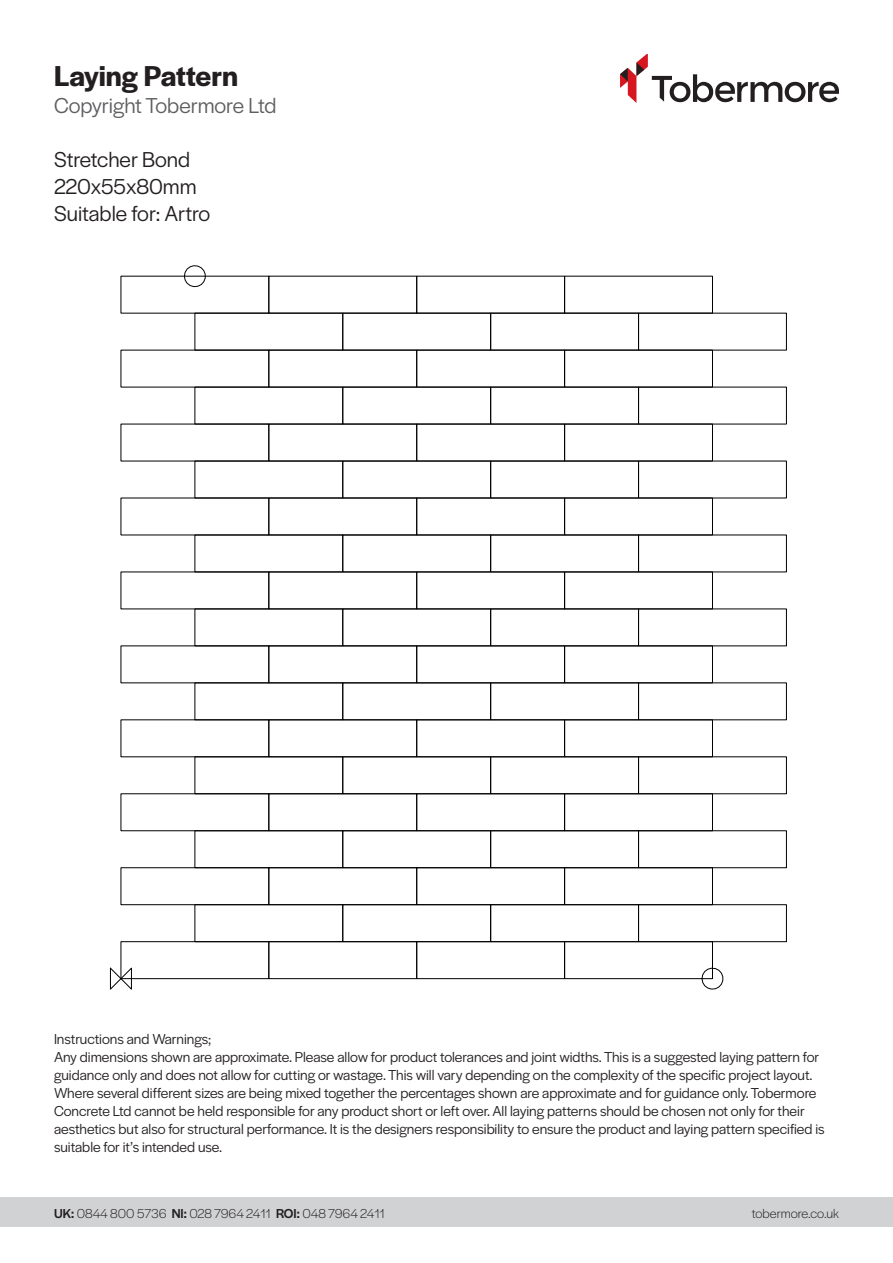
<style>
.page{position:relative;width:893px;height:1263px;background:#fff}
.page>*{position:absolute;margin:0;border:0;box-sizing:border-box;transform-origin:0 0}
.t1{font:600 30px "Halyard Display";letter-spacing:-.005em;color:#231f20}
.t2{font:22.5px/27px "Halyard Display";color:#231f20}
.t3{font:22.5px "Halyard Display";letter-spacing:-.005em;color:#5f5f62}
.t4{font:15px/18px "Halyard Display";color:#231f20}
.t5{font:300 13.5px "Halyard Display";letter-spacing:-.005em;color:#231f20}
.s1{font-weight:500}
</style>
<div class="page">
<svg style="left:620px;top:54px;width:219px;height:49px"></svg>
<div style="left:0;top:1197px;width:893px;height:30px;background:#d1d2d4"></div>
<div style="left:121px;top:942px;width:148px;height:37px;border:1px solid #000"></div>
<div style="left:269px;top:942px;width:148px;height:37px;border:1px solid #000"></div>
<div style="left:417px;top:942px;width:148px;height:37px;border:1px solid #000"></div>
<div style="left:565px;top:942px;width:147px;height:37px;border:1px solid #000"></div>
<div style="left:195px;top:905px;width:148px;height:37px;border:1px solid #000"></div>
<div style="left:343px;top:905px;width:148px;height:37px;border:1px solid #000"></div>
<div style="left:491px;top:905px;width:148px;height:37px;border:1px solid #000"></div>
<div style="left:638px;top:905px;width:148px;height:37px;border:1px solid #000"></div>
<div style="left:121px;top:868px;width:148px;height:37px;border:1px solid #000"></div>
<div style="left:269px;top:868px;width:148px;height:37px;border:1px solid #000"></div>
<div style="left:417px;top:868px;width:148px;height:37px;border:1px solid #000"></div>
<div style="left:565px;top:868px;width:147px;height:37px;border:1px solid #000"></div>
<div style="left:195px;top:831px;width:148px;height:37px;border:1px solid #000"></div>
<div style="left:343px;top:831px;width:148px;height:37px;border:1px solid #000"></div>
<div style="left:491px;top:831px;width:148px;height:37px;border:1px solid #000"></div>
<div style="left:638px;top:831px;width:148px;height:37px;border:1px solid #000"></div>
<div style="left:121px;top:794px;width:148px;height:37px;border:1px solid #000"></div>
<div style="left:269px;top:794px;width:148px;height:37px;border:1px solid #000"></div>
<div style="left:417px;top:794px;width:148px;height:37px;border:1px solid #000"></div>
<div style="left:565px;top:794px;width:147px;height:37px;border:1px solid #000"></div>
<div style="left:195px;top:757px;width:148px;height:37px;border:1px solid #000"></div>
<div style="left:343px;top:757px;width:148px;height:37px;border:1px solid #000"></div>
<div style="left:491px;top:757px;width:148px;height:37px;border:1px solid #000"></div>
<div style="left:638px;top:757px;width:148px;height:37px;border:1px solid #000"></div>
<div style="left:121px;top:720px;width:148px;height:37px;border:1px solid #000"></div>
<div style="left:269px;top:720px;width:148px;height:37px;border:1px solid #000"></div>
<div style="left:417px;top:720px;width:148px;height:37px;border:1px solid #000"></div>
<div style="left:565px;top:720px;width:147px;height:37px;border:1px solid #000"></div>
<div style="left:195px;top:683px;width:148px;height:37px;border:1px solid #000"></div>
<div style="left:343px;top:683px;width:148px;height:37px;border:1px solid #000"></div>
<div style="left:491px;top:683px;width:148px;height:37px;border:1px solid #000"></div>
<div style="left:638px;top:683px;width:148px;height:37px;border:1px solid #000"></div>
<div style="left:121px;top:646px;width:148px;height:37px;border:1px solid #000"></div>
<div style="left:269px;top:646px;width:148px;height:37px;border:1px solid #000"></div>
<div style="left:417px;top:646px;width:148px;height:37px;border:1px solid #000"></div>
<div style="left:565px;top:646px;width:147px;height:37px;border:1px solid #000"></div>
<div style="left:195px;top:609px;width:148px;height:37px;border:1px solid #000"></div>
<div style="left:343px;top:609px;width:148px;height:37px;border:1px solid #000"></div>
<div style="left:491px;top:609px;width:148px;height:37px;border:1px solid #000"></div>
<div style="left:638px;top:609px;width:148px;height:37px;border:1px solid #000"></div>
<div style="left:121px;top:572px;width:148px;height:37px;border:1px solid #000"></div>
<div style="left:269px;top:572px;width:148px;height:37px;border:1px solid #000"></div>
<div style="left:417px;top:572px;width:148px;height:37px;border:1px solid #000"></div>
<div style="left:565px;top:572px;width:147px;height:37px;border:1px solid #000"></div>
<div style="left:195px;top:535px;width:148px;height:37px;border:1px solid #000"></div>
<div style="left:343px;top:535px;width:148px;height:37px;border:1px solid #000"></div>
<div style="left:491px;top:535px;width:148px;height:37px;border:1px solid #000"></div>
<div style="left:638px;top:535px;width:148px;height:37px;border:1px solid #000"></div>
<div style="left:121px;top:498px;width:148px;height:37px;border:1px solid #000"></div>
<div style="left:269px;top:498px;width:148px;height:37px;border:1px solid #000"></div>
<div style="left:417px;top:498px;width:148px;height:37px;border:1px solid #000"></div>
<div style="left:565px;top:498px;width:147px;height:37px;border:1px solid #000"></div>
<div style="left:195px;top:461px;width:148px;height:37px;border:1px solid #000"></div>
<div style="left:343px;top:461px;width:148px;height:37px;border:1px solid #000"></div>
<div style="left:491px;top:461px;width:148px;height:37px;border:1px solid #000"></div>
<div style="left:638px;top:461px;width:148px;height:37px;border:1px solid #000"></div>
<div style="left:121px;top:424px;width:148px;height:37px;border:1px solid #000"></div>
<div style="left:269px;top:424px;width:148px;height:37px;border:1px solid #000"></div>
<div style="left:417px;top:424px;width:148px;height:37px;border:1px solid #000"></div>
<div style="left:565px;top:424px;width:147px;height:37px;border:1px solid #000"></div>
<div style="left:195px;top:387px;width:148px;height:37px;border:1px solid #000"></div>
<div style="left:343px;top:387px;width:148px;height:37px;border:1px solid #000"></div>
<div style="left:491px;top:387px;width:148px;height:37px;border:1px solid #000"></div>
<div style="left:638px;top:387px;width:148px;height:37px;border:1px solid #000"></div>
<div style="left:121px;top:350px;width:148px;height:37px;border:1px solid #000"></div>
<div style="left:269px;top:350px;width:148px;height:37px;border:1px solid #000"></div>
<div style="left:417px;top:350px;width:148px;height:37px;border:1px solid #000"></div>
<div style="left:565px;top:350px;width:147px;height:37px;border:1px solid #000"></div>
<div style="left:195px;top:313px;width:148px;height:37px;border:1px solid #000"></div>
<div style="left:343px;top:313px;width:148px;height:37px;border:1px solid #000"></div>
<div style="left:491px;top:313px;width:148px;height:37px;border:1px solid #000"></div>
<div style="left:638px;top:313px;width:148px;height:37px;border:1px solid #000"></div>
<svg style="left:184px;top:266px;width:21px;height:21px"></svg>
<svg style="left:702px;top:968px;width:21px;height:21px"></svg>
<svg style="left:110px;top:968px;width:21px;height:21px"></svg>
<h1 class="t1" style="left:54px;top:62px;width:185px">Laying Pattern</h1>
<h2 class="t3" style="left:54px;top:95px;width:224px">Copyright Tobermore Ltd</h2>
<h2 class="t2" style="left:54px;top:147px;width:158px">Stretcher Bond<br>220x55x80mm<br>Suitable for: Artro</h2>
<p class="t4" style="left:54px;top:1030px;width:772px">Instructions and Warnings;<br>Any dimensions shown are approximate. Please allow for product tolerances and joint widths. This is a suggested laying pattern for guidance only and does not allow for cutting or wastage. This will vary depending on the complexity of the specific project layout.<br>Where several different sizes are being mixed together the percentages shown are approximate and for guidance only. Tobermore Concrete Ltd cannot be held responsible for any product short or left over. All laying patterns should be chosen not only for their aesthetics but also for structural performance. It is the designers responsibility to ensure the product and laying pattern specified is suitable for it’s intended use.</p>
<p class="t5" style="left:54px;top:1205px;width:332px"><span class="s1">UK:</span> 0844 800 5736 <span class="s1">NI:</span> 028 7964 2411 <span class="s1">ROI:</span> 048 7964 2411</p>
<p class="t5" style="left:752px;top:1205px;width:89px">tobermore.co.uk</p>
</div>
